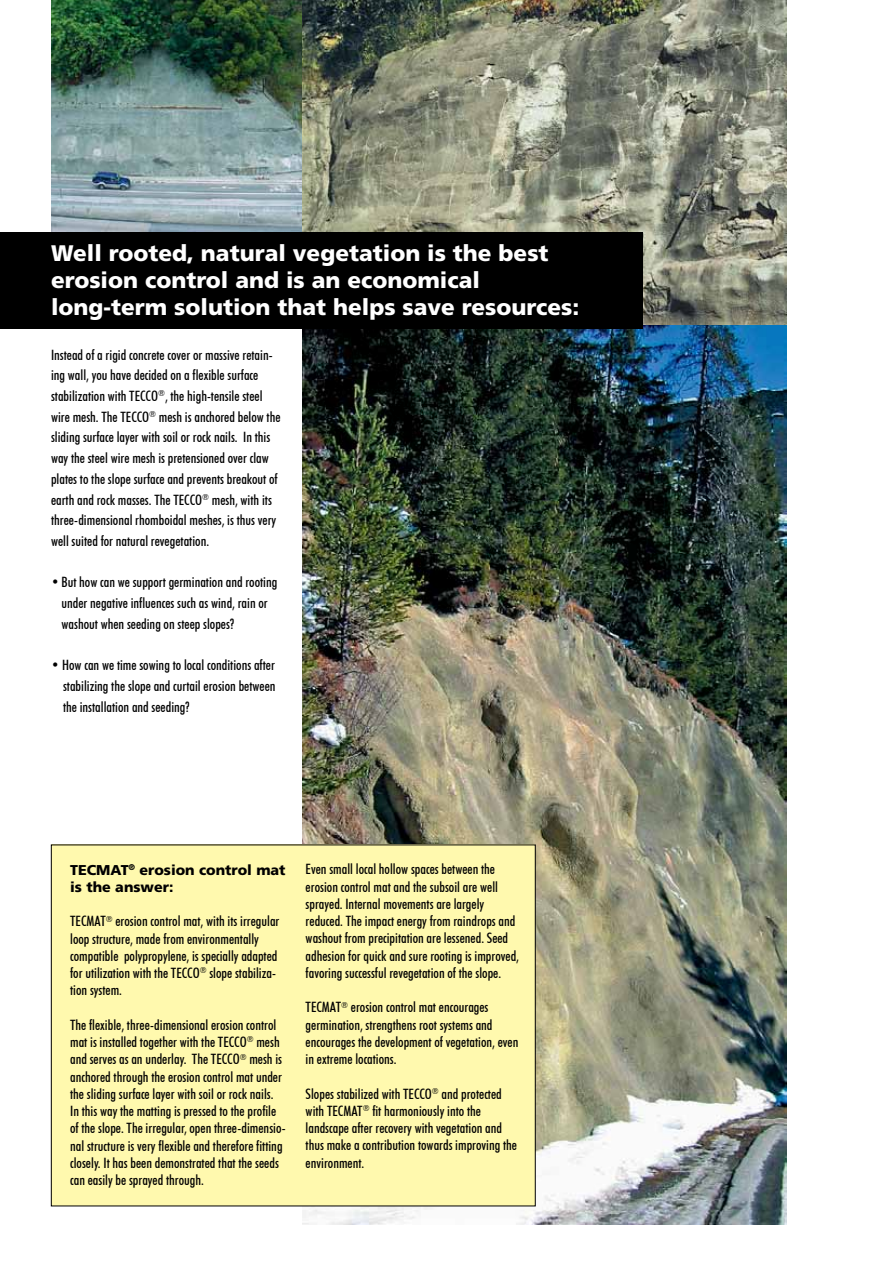
<style>
.page{position:relative;width:893px;height:1263px;background:#fff}
.page>*{position:absolute;margin:0;border:0;box-sizing:border-box;transform-origin:0 0}
.t1{font:900 22.5px/27px "Frutiger";color:#fff}
.t2{font:500 condensed 14.25px/17.2px "Futura BT";color:#000}
.t3{font:900 14.25px/17.2px "Frutiger";color:#000}
</style>
<div class="page">
<img style="left:302px;top:324px;width:485px;height:901px">
<img style="left:51px;top:0;width:251px;height:232px">
<div style="left:51px;top:845px;width:484px;height:361px;background:#fff9ae"></div>
<img style="left:302px;top:0;width:485px;height:324px">
<div style="left:0;top:232px;width:642px;height:96px;background:#000"></div>
<h1 class="t1" style="left:51px;top:240px;width:530px">Well rooted, natural vegetation is the best erosion control and is an economical long-term solution that helps save resources:</h1>
<p class="t2" style="left:51px;top:344px;width:231px;line-height:20.7px">Instead of a rigid concrete cover or massive retain&shy;ing wall, you have decided on a flexible surface stabilization with TECCO<sup>®</sup>, the high-tensile steel wire mesh. The TECCO<sup>®</sup> mesh is anchored below the sliding surface layer with soil or rock nails. In this way the steel wire mesh is pretensioned over claw plates to the slope surface and prevents breakout of earth and rock masses. The TECCO<sup>®</sup> mesh, with its three-dimensional rhomboidal meshes, is thus very well suited for natural revegetation.</p>
<p class="t2" style="left:62px;top:572px;width:217px;line-height:20.7px;text-indent:-11px">• But how can we support germination and rooting under negative influences such as wind, rain or washout when seeding on steep slopes?</p>
<p class="t2" style="left:63px;top:655px;width:214px;line-height:20.7px;text-align:justify;text-indent:-12px">• How can we time sowing to local conditions after stabilizing the slope and curtail erosion between the installation and seeding?</p>
<p class="t3" style="left:70px;top:861px;width:217px">TECMAT<sup>®</sup> erosion control mat is the answer:</p>
<p class="t2" style="left:70px;top:912px;width:211px">TECMAT<sup>®</sup> erosion control mat, with its irregular loop structure, made from environmentally compatible polypropylene, is specially adapted for utilization with the TECCO<sup>®</sup> slope stabiliza&shy;tion system.</p>
<p class="t2" style="left:70px;top:1016px;width:217px">The flexible, three-dimensional erosion control mat is installed together with the TECCO<sup>®</sup> mesh and serves as an underlay. The TECCO<sup>®</sup> mesh is anchored through the erosion control mat under the sliding surface layer with soil or rock nails.<br>In this way the matting is pressed to the profile of the slope. The irregular, open three-dimensio&shy;nal structure is very flexible and therefore fitting closely. It has been demonstrated that the seeds can easily be sprayed through.</p>
<p class="t2" style="left:306px;top:860px;width:215px">Even small local hollow spaces between the erosion control mat and the subsoil are well sprayed. Internal movements are largely reduced. The impact energy from raindrops and washout from precipitation are lessened. Seed adhesion for quick and sure rooting is improved, favoring successful revegetation of the slope.</p>
<p class="t2" style="left:306px;top:998px;width:214px">TECMAT<sup>®</sup> erosion control mat encourages germination, strengthens root systems and encourages the development of vegetation, even in extreme locations.</p>
<p class="t2" style="left:306px;top:1085px;width:213px">Slopes stabilized with TECCO<sup>®</sup> and protected with TECMAT<sup>®</sup> fit harmoniously into the landscape after recovery with vegetation and thus make a contribution towards improving the environment.</p>
</div>
